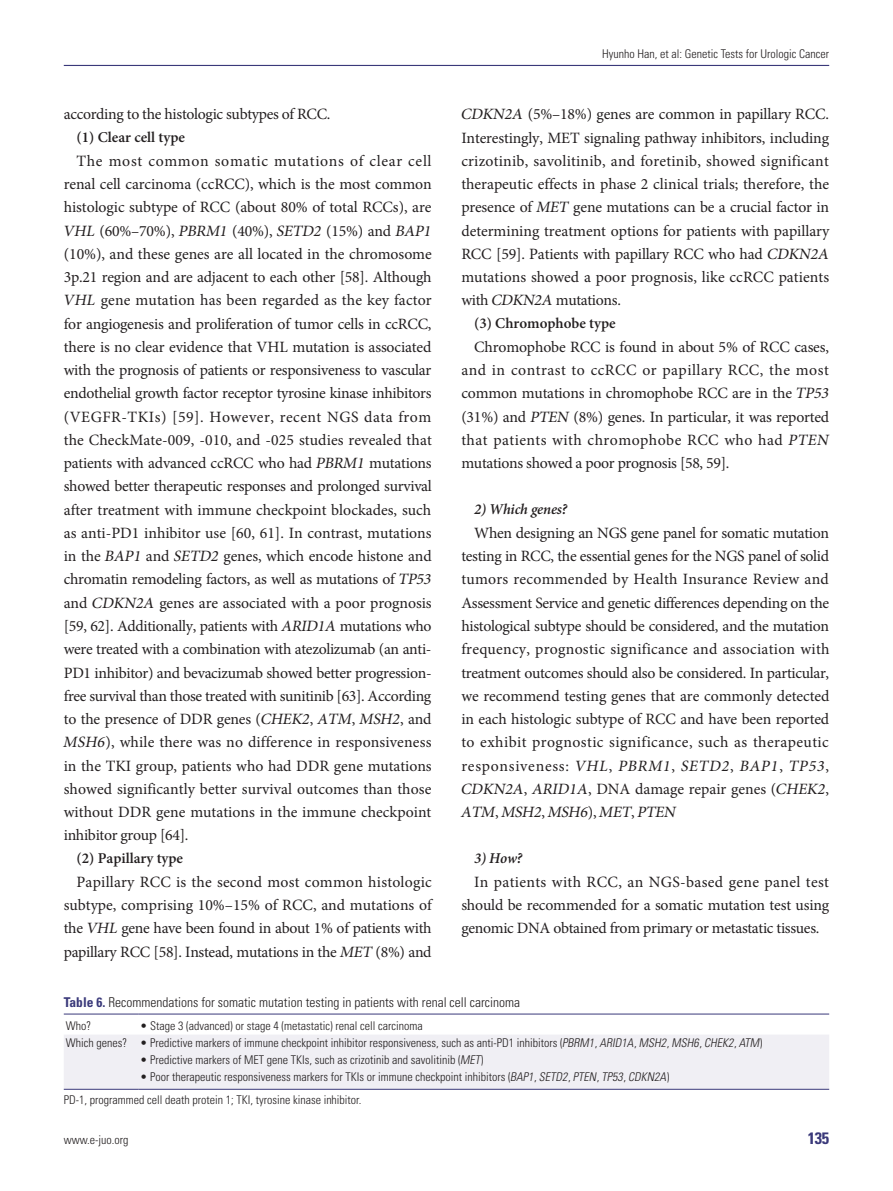
<style>
.page{position:relative;width:893px;height:1191px;background:#fff}
.page>*{position:absolute;margin:0;border:0;box-sizing:border-box;transform-origin:0 0}
.t1{font:700 condensed 16.5px "Univers LT Std";color:#3a397a}
.본문{font:15.75px/23.2px "Minion Pro";letter-spacing:-.01em;color:#231f20}
._1__제목_4rd{font:600 15px "Minion Pro";color:#231f20}
._1__제목_국문__3rd{font:italic 600 15px "Minion Pro";letter-spacing:-.01em;color:#231f20}
.표제목{font:300 condensed 13.5px "Univers LT Std";color:#231f20}
.표본문{font:300 condensed 12px "Univers LT Std";color:#231f20}
.s1{font-style:italic}
.s2{font-weight:700;color:#3a397a}
</style>
<div class="page">
<div style="left:64px;top:1035px;width:765px;height:54px;background:#f0eff4"></div>
<hr style="left:64px;top:1089px;width:74px;height:1px;background:#3a397a">
<hr style="left:138px;top:1089px;width:691px;height:1px;background:#3a397a">
<hr style="left:64px;top:1013px;width:74px;height:1px;background:#3a397a">
<hr style="left:138px;top:1013px;width:691px;height:1px;background:#3a397a">
<hr style="left:64px;top:65px;width:765px;height:1px;background:#3a397a">
<p class="본문" style="left:64px;top:103px;width:268px">according to the histologic subtypes of RCC.</p>
<p class="_1__제목_4rd" style="left:77px;top:127px;width:110px">(1) Clear cell type</p>
<p class="본문" style="left:63px;top:149px;width:373px;text-indent:14px">The most common somatic mutations of clear cell renal cell carcinoma (ccRCC), which is the most common histologic subtype of RCC (about 80% of total RCCs), are <span class="s1">VHL</span> (60%–70%), <span class="s1">PBRM1</span> (40%), <span class="s1">SETD2</span> (15%) and <span class="s1">BAP1 </span>(10%), and these genes are all located in the chromosome 3p.21 region and are adjacent to each other [58]. Although <span class="s1">VHL</span> gene mutation has been regarded as the key factor for angiogenesis and proliferation of tumor cells in ccRCC, there is no clear evidence that VHL mutation is associated with the prognosis of patients or responsiveness to vascular endothelial growth factor receptor tyrosine kinase inhibitors (VEGFR-TKIs) [59]. However, recent NGS data from the CheckMate-009, -010, and -025 studies revealed that patients with advanced ccRCC who had <span class="s1">PBRM1</span> mutations showed better therapeutic responses and prolonged survival after treatment with immune checkpoint blockades, such as anti-PD1 inhibitor use [60, 61]. In contrast, mutations in the <span class="s1">BAP1</span> and <span class="s1">SETD2</span> genes, which encode histone and chromatin remodeling factors, as well as mutations of <span class="s1">TP53 </span>and <span class="s1">CDKN2A</span> genes are associated with a poor prognosis [59, 62]. Additionally, patients with <span class="s1">ARID1A</span> mutations who were treated with a combination with atezolizumab (an anti-PD1 inhibitor) and bevacizumab showed better progression&shy;free survival than those treated with sunitinib [63]. According to the presence of DDR genes (<span class="s1">CHEK2</span>, <span class="s1">ATM</span>, <span class="s1">MSH2</span>, and <span class="s1">MSH6</span>), while there was no difference in responsiveness in the TKI group, patients who had DDR gene mutations showed significantly better survival outcomes than those without DDR gene mutations in the immune checkpoint inhibitor group [64].</p>
<p class="_1__제목_4rd" style="left:77px;top:847px;width:108px">(2) Papillary type</p>
<p class="본문" style="left:64px;top:870px;width:370px;text-align:justify;text-indent:13px">Papillary RCC is the second most common histologic subtype, comprising 10%–15% of RCC, and mutations of the <span class="s1">VHL</span> gene have been found in about 1% of patients with papillary RCC [58]. Instead, mutations in the <span class="s1">MET</span> (8%) and</p>
<p class="표본문" style="left:602px;top:47px;width:229px">Hyunho Han, et al: Genetic Tests for Urologic Cancer</p>
<p class="본문" style="left:460px;top:103px;width:373px"><span class="s1">CDKN2A</span> (5%–18%) genes are common in papillary RCC.<br>Interestingly, MET signaling pathway inhibitors, including crizotinib, savolitinib, and foretinib, showed significant therapeutic effects in phase 2 clinical trials; therefore, the presence of <span class="s1">MET</span> gene mutations can be a crucial factor in determining treatment options for patients with papillary RCC [59]. Patients with papillary RCC who had <span class="s1">CDKN2A </span>mutations showed a poor prognosis, like ccRCC patients with <span class="s1">CDKN2A</span> mutations.</p>
<p class="_1__제목_4rd" style="left:474px;top:313px;width:143px">(3) Chromophobe type</p>
<p class="본문" style="left:461px;top:335px;width:372px;text-indent:13px">Chromophobe RCC is found in about 5% of RCC cases, and in contrast to ccRCC or papillary RCC, the most common mutations in chromophobe RCC are in the <span class="s1">TP53 </span>(31%) and <span class="s1">PTEN</span> (8%) genes. In particular, it was reported that patients with chromophobe RCC who had <span class="s1">PTEN </span>mutations showed a poor prognosis [58, 59].</p>
<p class="_1__제목_국문__3rd" style="left:474px;top:499px;width:95px">2) Which genes?</p>
<p class="본문" style="left:460px;top:521px;width:370px;text-align:justify;text-indent:14px">When designing an NGS gene panel for somatic mutation testing in RCC, the essential genes for the NGS panel of solid tumors recommended by Health Insurance Review and Assessment Service and genetic differences depending on the histological subtype should be considered, and the mutation frequency, prognostic significance and association with treatment outcomes should also be considered. In particular, we recommend testing genes that are commonly detected in each histologic subtype of RCC and have been reported to exhibit prognostic significance, such as therapeutic re sp o n s iven e s s : <span class="s1">VHL</span>, <span class="s1">PBRM1</span>, <span class="s1">SETD2</span>, <span class="s1">BAP1</span>, <span class="s1">TP53</span>, <span class="s1">CDKN2A</span>, <span class="s1">ARID1A</span>, DNA damage repair genes (<span class="s1">CHEK2</span>, <span class="s1">ATM</span>, <span class="s1">MSH2</span>, <span class="s1">MSH6</span>) , <span class="s1">MET</span>, <span class="s1">PTEN</span></p>
<p class="_1__제목_국문__3rd" style="left:474px;top:847px;width:50px">3) How?</p>
<p class="본문" style="left:461px;top:870px;width:369px;text-align:justify;text-indent:13px">In patients with RCC, an NGS‐based gene panel test should be recommended for a somatic mutation test using genomic DNA obtained from primary or metastatic tissues.</p>
<p class="표제목" style="left:64px;top:994px;width:458px"><span class="s2">Table 6.</span> Recommendations for somatic mutation testing in patients with renal cell carcinoma</p>
<p class="표본문" style="left:66px;top:1019px;width:27px">Who?</p>
<p class="표본문" style="left:140px;top:1019px;width:284px">• Stage 3 (advanced) or stage 4 (metastatic) renal cell carcinoma</p>
<p class="표본문" style="left:66px;top:1035px;width:63px">Which genes?</p>
<p class="표본문" style="left:140px;top:1035px;width:624px">• Predictive markers of immune checkpoint inhibitor responsiveness, such as anti-PD1 inhibitors (<span class="s1">PBRM1</span>, <span class="s1">ARID1A</span>, <span class="s1">MSH2</span>, <span class="s1">MSH6</span>, <span class="s1">CHEK2</span>, <span class="s1">ATM</span>)</p>
<p class="표본문" style="left:140px;top:1052px;width:345px">• Predictive markers of MET gene TKIs, such as crizotinib and savolitinib (<span class="s1">MET</span>)</p>
<p class="표본문" style="left:140px;top:1069px;width:531px">• Poor therapeutic responsiveness markers for TKIs or immune checkpoint inhibitors (<span class="s1">BAP1</span>, <span class="s1">SETD2</span>, <span class="s1">PTEN</span>, <span class="s1">TP53</span>, <span class="s1">CDKN2A</span>)</p>
<p class="표본문" style="left:64px;top:1092px;width:299px">PD-1, programmed cell death protein 1; TKI, tyrosine kinase inhibitor.</p>
<p class="표본문" style="left:64px;top:1132px;width:66px">www.e-juo.org</p>
<p class="t1" style="left:808px;top:1127px;width:23px">135</p>
</div>
